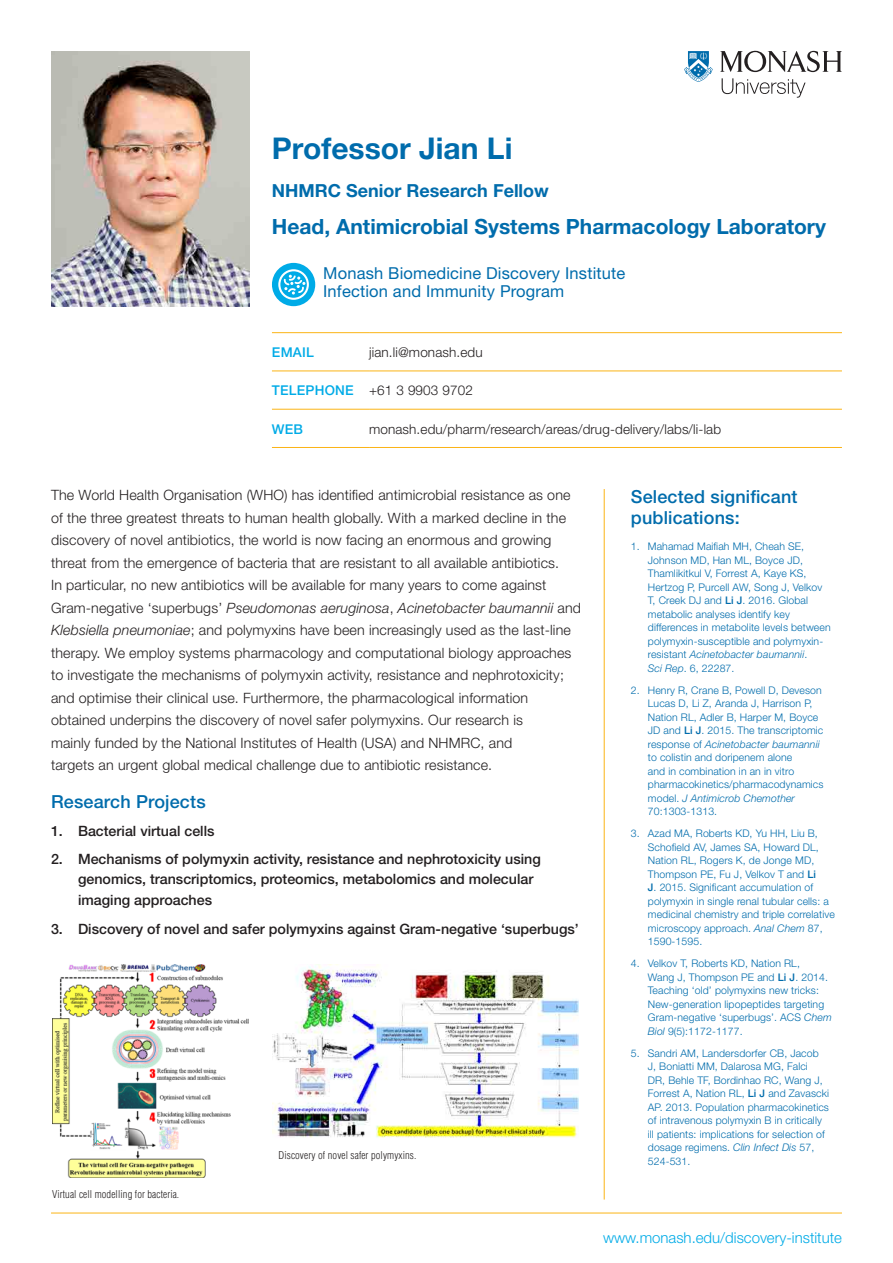
<style>
.page{position:relative;width:893px;height:1263px;background:#fff}
.page>*{position:absolute;margin:0;border:0;box-sizing:border-box;transform-origin:0 0}
._00_Title_and_Name{font:700 30px "Helvetica Neue LT";color:#006cac}
._01_Position_Title{font:700 21px "Helvetica Neue LT";color:#006cac}
._09_Significant_Pubs{font:500 18px/21px "Helvetica Neue LT";letter-spacing:.01em;color:#006cac}
._01_Position_Title-2{font:700 18px "Helvetica Neue LT";color:#006cac}
._07_Blue_Subheading{font:500 18px "Helvetica Neue LT";letter-spacing:.01em;color:#006cac}
._02_Department___Uni{font:16.5px/18px "Helvetica Neue LT";letter-spacing:.01em;color:#006cac}
.t1{font:300 15px "Helvetica Neue LT";color:#00abe7}
._05_Profile_Body_Tex{font:300 14.25px/22.5px "Helvetica Neue LT";letter-spacing:.01em;color:#231f20}
.t2{font:500 14.25px/19.5px "Helvetica Neue LT";color:#231f20}
._04_Staff_member_con{font:300 13.5px "Helvetica Neue LT";letter-spacing:.01em;color:#231f20}
._03_Contact_Category{font:500 13.5px "Helvetica Neue LT";letter-spacing:.015em;color:#00abe7}
.t3{font:300 10.5px/13.5px "Helvetica Neue LT";letter-spacing:.01em;color:#006cac}
._10_Profile_Image_Ca{font:300 condensed 10.5px "Helvetica";letter-spacing:.01em;color:#231f20}
.s1{font-style:italic}
.s2{font-weight:500}
</style>
<div class="page">
<hr style="left:51px;top:1213px;width:791px;height:1px;background:#fbb416">
<svg style="left:722px;top:78px;width:83px;height:20px"></svg>
<svg style="left:684px;top:51px;width:29px;height:31px"></svg>
<svg style="left:720px;top:51px;width:122px;height:21px"></svg>
<img style="left:51px;top:51px;width:198px;height:255px">
<div style="left:272px;top:263px;width:43px;height:43px;background:#00abe7;border-radius:50%"></div>
<svg style="left:278px;top:269px;width:31px;height:31px"></svg>
<hr style="left:272px;top:332px;width:97px;height:1px;background:#fbb416">
<hr style="left:369px;top:332px;width:473px;height:1px;background:#fbb416">
<hr style="left:272px;top:371px;width:97px;height:1px;background:#fbb416">
<hr style="left:369px;top:371px;width:473px;height:1px;background:#fbb416">
<hr style="left:272px;top:409px;width:97px;height:1px;background:#fbb416">
<hr style="left:369px;top:409px;width:473px;height:1px;background:#fbb416">
<hr style="left:272px;top:447px;width:97px;height:1px;background:#fbb416">
<hr style="left:369px;top:447px;width:473px;height:1px;background:#fbb416">
<hr style="left:604px;top:489px;width:1px;height:710px;background:#fbb416">
<img style="left:52px;top:965px;width:196px;height:213px">
<img style="left:273px;top:965px;width:305px;height:173px">
<p class="_00_Title_and_Name" style="left:272px;top:130px;width:242px">Professor Jian Li</p>
<p class="_01_Position_Title-2" style="left:272px;top:180px;width:278px">NHMRC Senior Research Fellow</p>
<p class="_01_Position_Title" style="left:272px;top:214px;width:556px">Head, Antimicrobial Systems Pharmacology Laboratory</p>
<p class="_02_Department___Uni" style="left:323px;top:264px;width:304px">Monash Biomedicine Discovery Institute<br>Infection and Immunity Program</p>
<p class="_03_Contact_Category" style="left:272px;top:344px;width:43px">EMAIL</p>
<p class="_04_Staff_member_con" style="left:369px;top:344px;width:115px">jian.li@monash.edu</p>
<p class="_03_Contact_Category" style="left:272px;top:382px;width:83px">TELEPHONE</p>
<p class="_04_Staff_member_con" style="left:369px;top:382px;width:105px">+61 3 9903 9702</p>
<p class="_03_Contact_Category" style="left:272px;top:421px;width:33px">WEB</p>
<p class="_04_Staff_member_con" style="left:369px;top:421px;width:354px">monash.edu/pharm/research/areas/drug-delivery/labs/li-lab</p>
<p class="_05_Profile_Body_Tex" style="left:51px;top:484px;width:532px">The World Health Organisation (WHO) has identified antimicrobial resistance as one of the three greatest threats to human health globally. With a marked decline in the discovery of novel antibiotics, the world is now facing an enormous and growing threat from the emergence of bacteria that are resistant to all available antibiotics.<br>In particular, no new antibiotics will be available for many years to come against Gram-negative ‘superbugs’ <span class="s1">Pseudomonas aeruginosa</span>, <span class="s1">Acinetobacter baumannii</span> and <span class="s1">Klebsiella pneumoniae</span>; and polymyxins have been increasingly used as the last-line therapy. We employ systems pharmacology and computational biology approaches to investigate the mechanisms of polymyxin activity, resistance and nephrotoxicity; and optimise their clinical use. Furthermore, the pharmacological information obtained underpins the discovery of novel safer polymyxins. Our research is<br>mainly funded by the National Institutes of Health (USA) and NHMRC, and<br>targets an urgent global medical challenge due to antibiotic resistance.</p>
<p class="_07_Blue_Subheading" style="left:51px;top:791px;width:156px">Research Projects</p>
<p class="t2" style="left:51px;top:821px;width:165px">1. Bacterial virtual cells</p>
<p class="t2" style="left:78px;top:849px;width:464px;text-indent:-27px">2. Mechanisms of polymyxin activity, resistance and nephrotoxicity using genomics, transcriptomics, proteomics, metabolomics and molecular</p>
<p class="t2" style="left:78px;top:890px;width:136px">imaging approaches</p>
<p class="t2" style="left:51px;top:919px;width:529px">3. Discovery of novel and safer polymyxins against Gram-negative ‘superbugs’</p>
<p class="_10_Profile_Image_Ca" style="left:52px;top:1187px;width:129px">Virtual cell modelling for bacteria.</p>
<p class="_10_Profile_Image_Ca" style="left:278px;top:1148px;width:140px">Discovery of novel safer polymyxins.</p>
<p class="_09_Significant_Pubs" style="left:631px;top:486px;width:168px">Selected significant publications:</p>
<p class="t3" style="left:648px;top:540px;width:184px;text-indent:-17px">1. Mahamad Maifiah MH, Cheah SE, Johnson MD, Han ML, Boyce JD, Thamlikitkul V, Forrest A, Kaye KS, Hertzog P, Purcell AW, Song J, Velkov T, Creek DJ and <span class="s2">Li J</span>. 2016. Global metabolic analyses identify key differences in metabolite levels between polymyxin-susceptible and polymyxin&shy;resistant <span class="s1">Acinetobacter baumannii</span>.<br><span class="s1">Sci Rep</span>. 6, 22287.</p>
<p class="t3" style="left:648px;top:683px;width:177px;text-indent:-17px">2. Henry R, Crane B, Powell D, Deveson<br>Lucas D, Li Z, Aranda J, Harrison P,<br>Nation RL, Adler B, Harper M, Boyce<br>JD and <span class="s2">Li J</span>. 2015. The transcriptomic response of <span class="s1">Acinetobacter baumannii </span>to colistin and doripenem alone<br>and in combination in an in vitro pharmacokinetics/pharmacodynamics model. <span class="s1">J Antimicrob Chemother<br></span>70:1303-1313.</p>
<p class="t3" style="left:648px;top:827px;width:188px;text-indent:-17px">3. Azad MA, Roberts KD, Yu HH, Liu B, Schofield AV, James SA, Howard DL, Nation RL, Rogers K, de Jonge MD, Thompson PE, Fu J, Velkov T and <span class="s2">Li<br>J</span>. 2015. Significant accumulation of polymyxin in single renal tubular cells: a medicinal chemistry and triple correlative microscopy approach. <span class="s1">Anal Chem</span> 87, 1590-1595.</p>
<p class="t3" style="left:648px;top:957px;width:185px;text-indent:-17px">4. Velkov T, Roberts KD, Nation RL,<br>Wang J, Thompson PE and <span class="s2">Li J</span>. 2014.<br>Teaching ‘old’ polymyxins new tricks:<br>New-generation lipopeptides targeting Gram-negative ‘superbugs’. ACS <span class="s1">Chem Biol</span> 9(5):1172-1177.</p>
<p class="t3" style="left:648px;top:1046px;width:183px;text-indent:-17px">5. Sandri AM, Landersdorfer CB, Jacob J, Boniatti MM, Dalarosa MG, Falci<br>DR, Behle TF, Bordinhao RC, Wang J, Forrest A, Nation RL, <span class="s2">Li J</span> and Zavascki AP. 2013. Population pharmacokinetics of intravenous polymyxin B in critically ill patients: implications for selection of dosage regimens. <span class="s1">Clin Infect Dis</span> 57, 524-531.</p>
<h3 class="t1" style="left:603px;top:1229px;width:240px">www.monash.edu/discovery-institute</h3>
</div>
